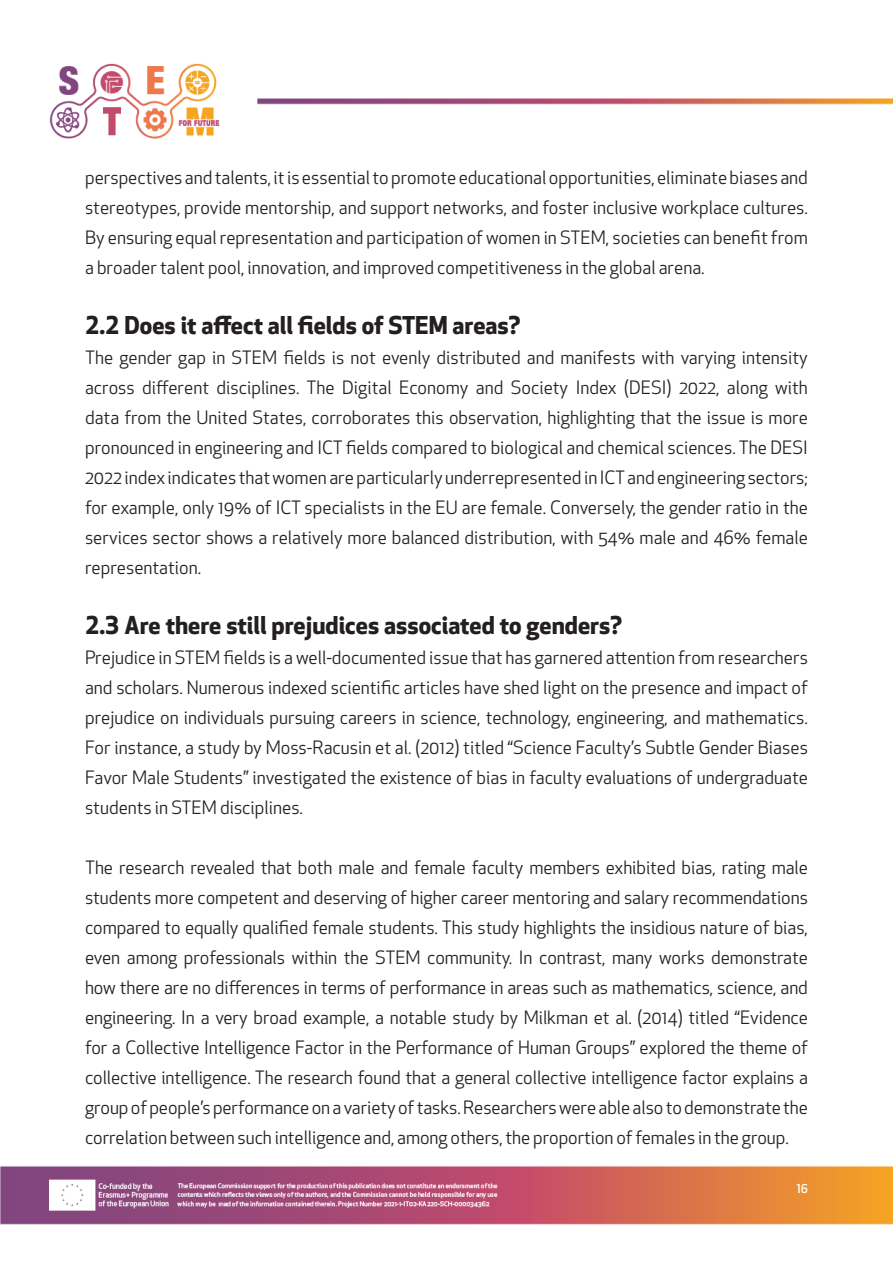
<style>
.page{position:relative;width:893px;height:1263px;background:#fff}
.page>*{position:absolute;margin:0;border:0;box-sizing:border-box;transform-origin:0 0}
.t1{font:700 24px "Apex New";color:#231f20}
.t2{font:18px/30px "Apex New";color:#231f20;text-align:justify}
.t3{font:500 12px "Apex New";color:#fff}
</style>
<div class="page">
<img style="left:0;top:63px;width:893px;height:1162px">
<p class="t2" style="left:85px;top:162px;width:724px">perspectives and talents, it is essential to promote educational opportunities, eliminate biases and stereotypes, provide mentorship, and support networks, and foster inclusive workplace cultures.<br>By ensuring equal representation and participation of women in STEM, societies can benefit from a broader talent pool, innovation, and improved competitiveness in the global arena.</p>
<p class="t1" style="left:85px;top:307px;width:437px">2.2 Does it affect all fields of STEM areas?</p>
<p class="t2" style="left:85px;top:342px;width:724px">The gender gap in STEM fields is not evenly distributed and manifests with varying intensity across different disciplines. The Digital Economy and Society Index (DESI) 2022, along with data from the United States, corroborates this observation, highlighting that the issue is more pronounced in engineering and ICT fields compared to biological and chemical sciences. The DESI 2022 index indicates that women are particularly underrepresented in ICT and engineering sectors; for example, only 19% of ICT specialists in the EU are female. Conversely, the gender ratio in the services sector shows a relatively more balanced distribution, with 54% male and 46% female representation.</p>
<p class="t1" style="left:85px;top:607px;width:538px">2.3 Are there still prejudices associated to genders?</p>
<p class="t2" style="left:85px;top:642px;width:724px">Prejudice in STEM fields is a well-documented issue that has garnered attention from researchers and scholars. Numerous indexed scientific articles have shed light on the presence and impact of prejudice on individuals pursuing careers in science, technology, engineering, and mathematics.<br>For instance, a study by Moss-Racusin et al. (2012) titled “Science Faculty’s Subtle Gender Biases Favor Male Students” investigated the existence of bias in faculty evaluations of undergraduate students in STEM disciplines.</p>
<p class="t2" style="left:85px;top:852px;width:724px">The research revealed that both male and female faculty members exhibited bias, rating male students more competent and deserving of higher career mentoring and salary recommendations compared to equally qualified female students. This study highlights the insidious nature of bias, even among professionals within the STEM community. In contrast, many works demonstrate how there are no differences in terms of performance in areas such as mathematics, science, and engineering. In a very broad example, a notable study by Milkman et al. (2014) titled “Evidence for a Collective Intelligence Factor in the Performance of Human Groups” explored the theme of collective intelligence. The research found that a general collective intelligence factor explains a group of people’s performance on a variety of tasks. Researchers were able also to demonstrate the correlation between such intelligence and, among others, the proportion of females in the group.</p>
<p class="t3" style="left:797px;top:1181px;width:13px">16</p>
</div>
